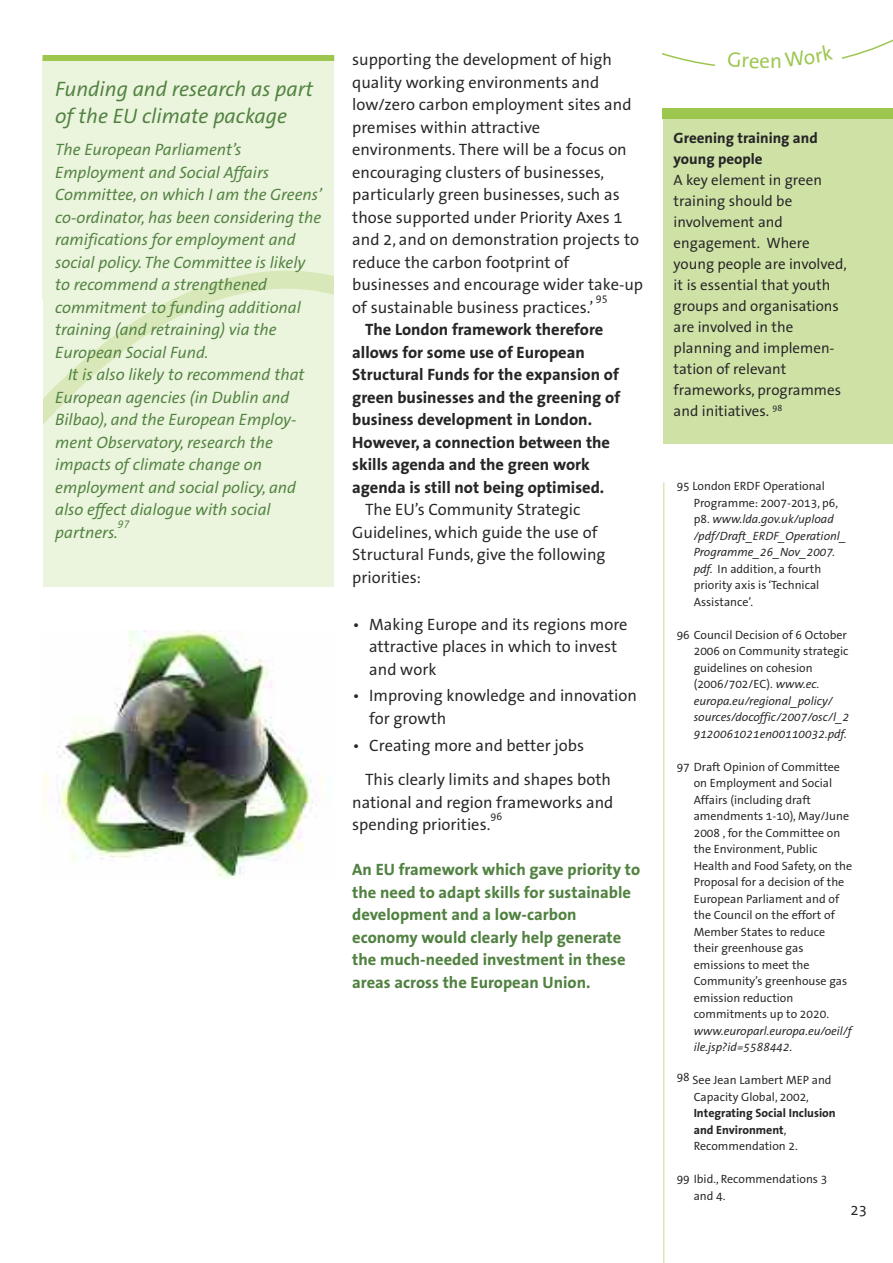
<style>
.page{position:relative;width:893px;height:1263px;background:#fff}
.page>*{position:absolute;margin:0;border:0;box-sizing:border-box;transform-origin:0 0}
.t1{font:italic 21px/27px "The Sans Office";color:#518241}
.t2{font:16.5px/22.5px "The Sans Office";color:#272627}
.t3{font:italic 16.5px/22.5px "The Sans Office";color:#518241}
.t4{font:700 16.5px/22.5px "The Sans Office";color:#272627}
.t5{font:700 16.5px/22.5px "The Sans Office";color:#518241}
.t6{font:15px/21px "The Sans Office";color:#272627}
.t7{font:700 15px/21px "The Sans Office";color:#272627}
.t8{font:12px/16.5px "The Sans Office";color:#272627}
.t9{font:italic 12px/16.5px "The Sans Office";color:#272627}
.t10{font:700 12px/16.5px "The Sans Office";color:#272627}
.t11{font:10.8px "The Sans Office";color:#272627}
.t12{font:italic 10.8px "The Sans Office";color:#518241}
.s1{font-style:italic}
.s2{font-style:normal}
.s3{font-weight:400}
</style>
<div class="page">
<div style="left:664px;top:116px;width:229px;height:327px;background:#cee2a6"></div>
<hr style="left:663px;top:482px;width:1px;height:781px;background:#d8e8b8">
<div style="left:43px;top:58px;width:291px;height:528px;background:#ebf4dc"></div>
<svg style="left:42px;top:90px;width:292px;height:334px"></svg>
<div style="left:662px;top:109px;width:231px;height:10px;background:#9dc64e"></div>
<div style="left:43px;top:55px;width:291px;height:6px;background:#9dc64e"></div>
<div style="left:0;top:300px;width:43px;height:319px;background:#fff"></div>
<img style="left:43px;top:631px;width:281px;height:248px">
<svg style="left:662px;top:39px;width:231px;height:70px"></svg>
<p class="t1" style="left:55px;top:77px;width:259px">Funding and research as part of the EU climate package</p>
<p class="t3" style="left:55px;top:140px;width:268px">The European Parliament’s<br>Employment and Social Affairs<br>Committee, on which I am the Greens’ co-ordinator, has been considering the ramifications for employment and social policy. The Committee is likely to recommend a strengthened commitment to funding additional training (and retraining) via the<br>European Social Fund.</p>
<p class="t3" style="left:55px;top:365px;width:251px;text-indent:13px">It is also likely to recommend that<br>European agencies (in Dublin and<br>Bilbao), and the European Employ&shy;ment Observatory, research the impacts of climate change on employment and social policy, and also effect dialogue with social partners.</p>
<p class="t12" style="left:118px;top:519px;width:13px">97</p>
<p class="t2" style="left:352px;top:50px;width:292px">supporting the development of high quality working environments and low/zero carbon employment sites and premises within attractive environments. There will be a focus on encouraging clusters of businesses, particularly green businesses, such as those supported under Priority Axes 1 and 2, and on demonstration projects to reduce the carbon footprint of businesses and encourage wider take-up of sustainable business practices.’</p>
<p class="t11" style="left:596px;top:294px;width:13px">95</p>
<p class="t4" style="left:352px;top:320px;width:269px;text-indent:13px">The London framework therefore allows for some use of European Structural Funds for the expansion of green businesses and the greening of business development in London.<br>However, a connection between the skills agenda and the green work agenda is still not being optimised.</p>
<p class="t2" style="left:352px;top:500px;width:255px;text-indent:13px">The EU’s Community Strategic<br>Guidelines, which guide the use of<br>Structural Funds, give the following priorities:</p>
<p class="t2" style="left:369px;top:614px;width:260px;text-indent:-17px">• Making Europe and its regions more attractive places in which to invest and work</p>
<p class="t2" style="left:369px;top:686px;width:269px;text-indent:-17px">• Improving knowledge and innovation for growth</p>
<p class="t2" style="left:365px;top:729px;width:248px;line-height:34.3px;text-indent:-13px">• Creating more and better jobs<br>This clearly limits and shapes both</p>
<p class="t2" style="left:352px;top:792px;width:263px">national and region frameworks and spending priorities.</p>
<p class="t11" style="left:490px;top:812px;width:13px">96</p>
<p class="t5" style="left:352px;top:860px;width:290px">An EU framework which gave priority to the need to adapt skills for sustainable development and a low-carbon economy would clearly help generate the much-needed investment in these areas across the European Union.</p>
<p class="t7" style="left:674px;top:129px;width:146px">Greening training and young people</p>
<p class="t6" style="left:674px;top:171px;width:175px">A key element in green training should be involvement and engagement. Where young people are involved, it is essential that youth groups and organisations are involved in the planning and implemen&shy;tation of relevant frameworks, programmes and initiatives. <sup>98</sup></p>
<p class="t8" style="left:694px;top:479px;width:154px;text-indent:-17px">95 London ERDF Operational<br>Programme: 2007-2013, p6, p8. <span class="s1">www.lda.gov.uk/upload /pdf/Draft_ERDF_Operationl_<br>Programme_26_Nov_2007. pdf.</span> In addition, a fourth priority axis is ‘Technical<br>Assistance’.</p>
<p class="t9" style="left:694px;top:628px;width:157px;text-indent:-17px"><span class="s2">96 Council Decision of 6 October<br>2006 on Community strategic guidelines on cohesion (2006/702/EC).</span> www.ec. europa.eu/regional_policy/ sources/docoffic/2007/osc/l_2<br>9120061021en00110032.pdf.</p>
<p class="t8" style="left:694px;top:760px;width:160px;text-indent:-17px">97 Draft Opinion of Committee on Employment and Social<br>Affairs (including draft amendments 1-10), May/June<br>2008 , for the Committee on the Environment, Public<br>Health and Food Safety, on the<br>Proposal for a decision of the<br>European Parliament and of the Council on the effort of<br>Member States to reduce their greenhouse gas emissions to meet the<br>Community’s greenhouse gas emission reduction commitments up to 2020.</p>
<p class="t9" style="left:694px;top:1024px;width:160px">www.europarl.europa.eu/oeil/f ile.jsp?id=5588442.</p>
<p class="t8" style="left:677px;top:1073px;width:156px;text-align:center">98 See Jean Lambert MEP and<br>Capacity Global, 2002,</p>
<p class="t10" style="left:694px;top:1106px;width:144px">Integrating Social Inclusion and Environment<span class="s3">,<br>Recommendation 2.</span></p>
<p class="t8" style="left:694px;top:1172px;width:135px;text-indent:-17px">99 Ibid., Recommendations 3 and 4.</p>
<p class="t6" style="left:850px;top:1200px;width:18px">23</p>
</div>
